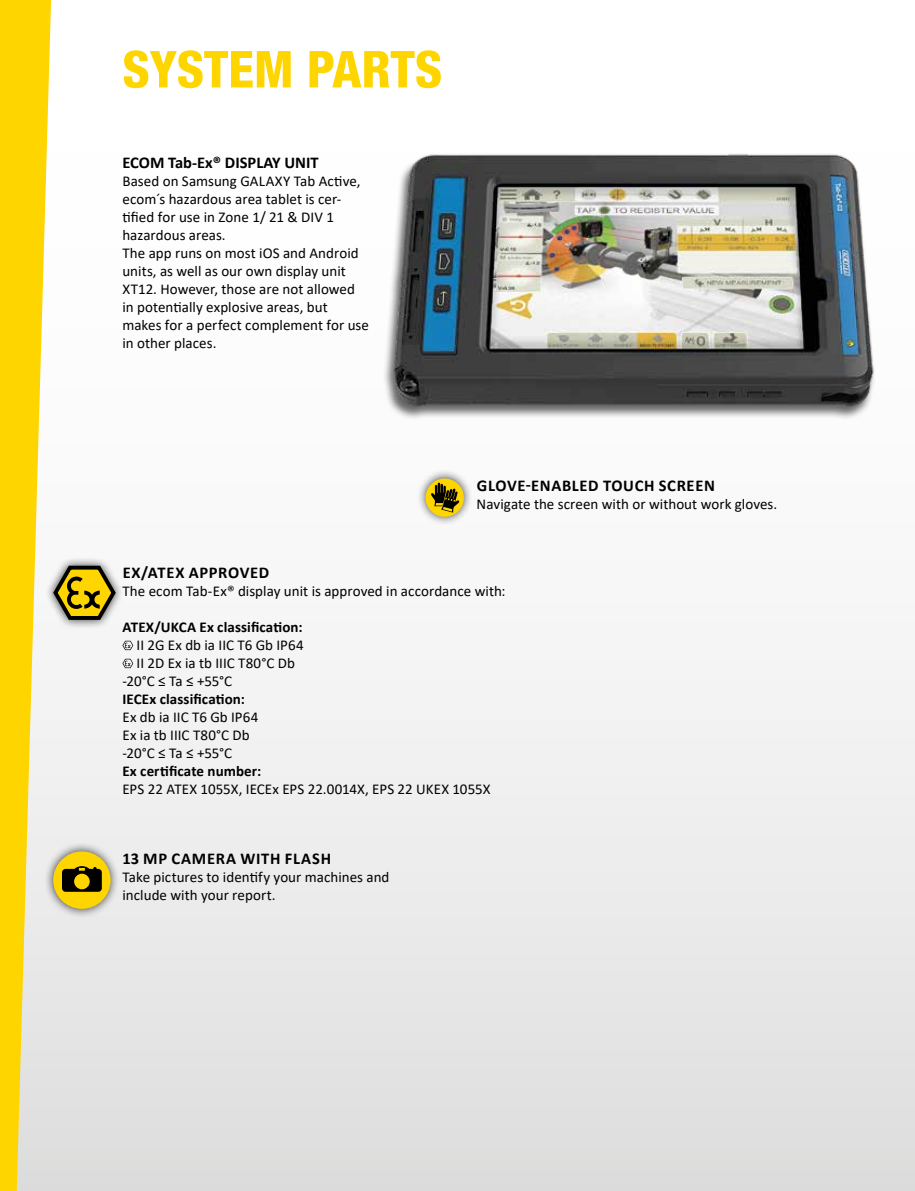
<style>
.page{position:relative;width:915px;height:1191px;background:#fff}
.page>*{position:absolute;margin:0;border:0;box-sizing:border-box;transform-origin:0 0}
.t1{font:800 condensed 51px "Helvetica Neue LTW1 G";letter-spacing:-.005em;color:#ffd500}
.t2{font:700 16.5px "Calibri";letter-spacing:.04em;color:#000}
.t3{font:700 16.5px "Calibri";color:#000}
.t4{font:15px/18px "Calibri";color:#000}
.t5{font:700 15px "Calibri";letter-spacing:.005em;color:#000}
</style>
<div class="page">
<div style="left:0;top:0;width:914px;height:1191px;background:linear-gradient(to bottom,#fff,#e2e2e2)"></div>
<svg style="left:0;top:0;width:51px;height:1191px;background:#f9dc4c"></svg>
<div style="left:416px;top:469px;width:57px;height:57px;background:#000;opacity:.75"></div>
<svg style="left:425px;top:478px;width:38px;height:39px"></svg>
<svg style="left:430px;top:482px;width:30px;height:30px"></svg>
<div style="left:45px;top:556px;width:79px;height:73px;background:#000;opacity:.75"></div>
<svg style="left:53px;top:566px;width:63px;height:54px;background:#a59234"></svg>
<svg style="left:122px;top:641px;width:11px;height:9px"></svg>
<svg style="left:122px;top:659px;width:11px;height:9px"></svg>
<div style="left:44px;top:842px;width:76px;height:76px;background:#000;opacity:.75"></div>
<div style="left:53px;top:851px;width:58px;height:58px;background:#ffd500;border-radius:50%"></div>
<div style="left:62px;top:869px;width:40px;height:22px;background:#000;border-radius:4px"></div>
<svg style="left:73px;top:866px;width:17px;height:11px"></svg>
<div style="left:74px;top:873px;width:16px;height:16px;background:#ffd500;border-radius:50%"></div>
<svg style="left:79px;top:868px;width:6px;height:2px"></svg>
<div style="left:382px;top:155px;width:493px;height:265px;background:#000;opacity:.6"></div>
<img style="left:389px;top:147px;width:491px;height:265px">
<h1 class="t1" style="left:122px;top:38px;width:321px">SYSTEM PARTS</h1>
<p class="t3" style="left:122px;top:151px;width:197px">ECOM Tab-Ex® DISPLAY UNIT</p>
<p class="t4" style="left:122px;top:172px;width:248px">Based on Samsung GALAXY Tab Active, ecom´s hazardous area tablet is cer&shy;tified for use in Zone 1/ 21 &amp; DIV 1 hazardous areas.<br>The app runs on most iOS and Android units, as well as our own display unit<br>XT12. However, those are not allowed in potentially explosive areas, but makes for a perfect complement for use in other places.</p>
<p class="t2" style="left:477px;top:474px;width:239px">GLOVE-ENABLED TOUCH SCREEN</p>
<p class="t4" style="left:476px;top:494px;width:302px">Navigate the screen with or without work gloves.</p>
<p class="t2" style="left:123px;top:561px;width:148px">EX/ATEX APPROVED</p>
<p class="t4" style="left:122px;top:582px;width:384px">The ecom Tab-Ex® display unit is approved in accordance with:</p>
<p class="t5" style="left:122px;top:616px;width:181px">ATEX/UKCA Ex classification:</p>
<p class="t4" style="left:137px;top:636px;width:168px">II 2G Ex db ia IIC T6 Gb IP64</p>
<p class="t4" style="left:137px;top:654px;width:160px">II 2D Ex ia tb IIIC T80°C Db</p>
<p class="t4" style="left:122px;top:672px;width:111px">-20°C ≤ Ta ≤ +55°C</p>
<p class="t5" style="left:122px;top:688px;width:124px">IECEx classification:</p>
<p class="t4" style="left:122px;top:708px;width:137px">Ex db ia IIC T6 Gb IP64<br>Ex ia tb IIIC T80°C Db -20°C ≤ Ta ≤ +55°C</p>
<p class="t5" style="left:122px;top:760px;width:140px">Ex certificate number:</p>
<p class="t4" style="left:122px;top:780px;width:369px">EPS 22 ATEX 1055X, IECEx EPS 22.0014X, EPS 22 UKEX 1055X</p>
<p class="t2" style="left:122px;top:846px;width:210px">13 MP CAMERA WITH FLASH</p>
<p class="t4" style="left:122px;top:867px;width:268px">Take pictures to identify your machines and include with your report.</p>
</div>
